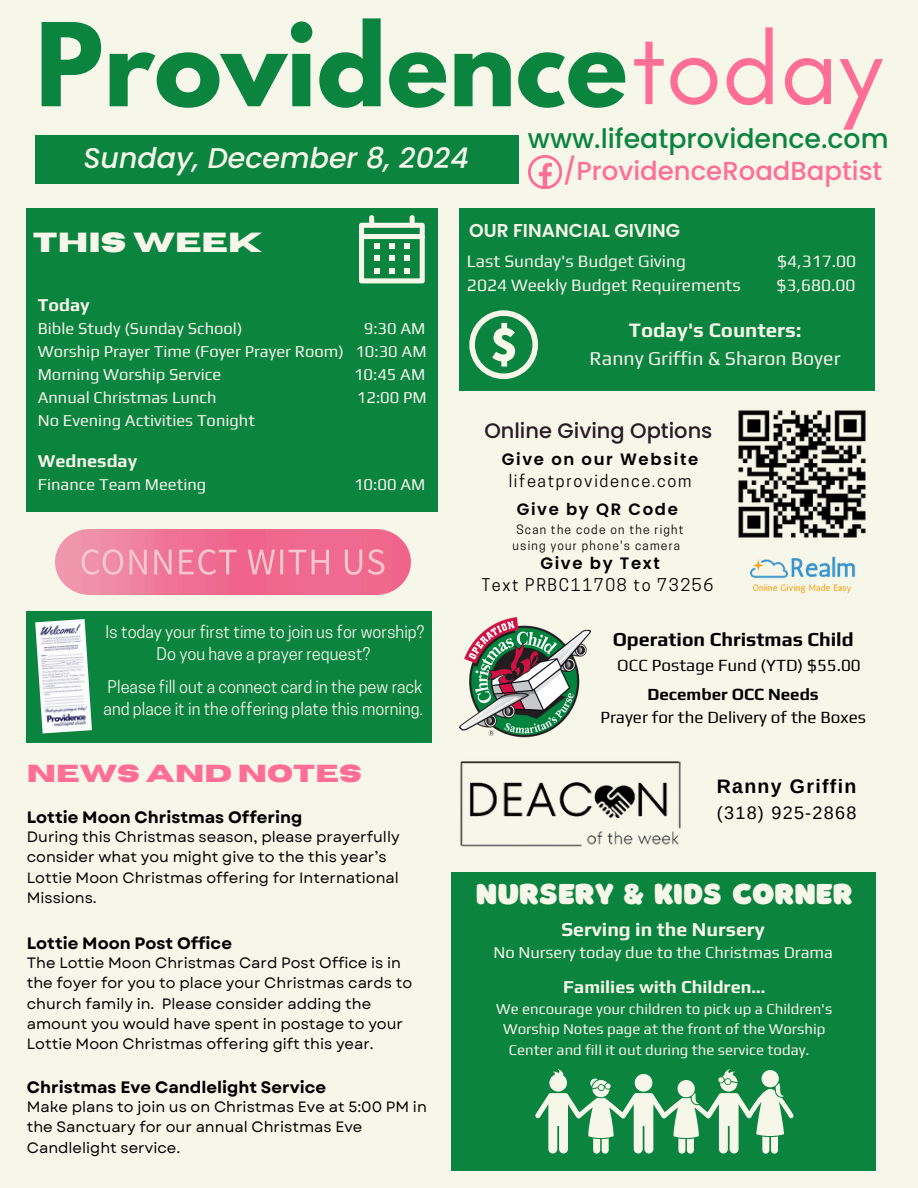
<style>
.page{position:relative;width:918px;height:1188px;background:#f6f6e9}
.page>*{position:absolute;margin:0;border:0;box-sizing:border-box;transform-origin:0 0}
.t1{font:102.3px "Glacial Indifference";color:#ff6f95}
.t2{font:700 102.15px "League Spartan";color:#0b8440}
.t3{font:30px "Borsok";color:#f6f6e9}
.t4{font:italic 500 28.5px "Poppins";color:#f6f6e9}
.t5{font:700 27.6px "Horizon";color:#f6f6e9}
.t6{font:500 26.85px "Poppins";color:#0b8440}
.t7{font:500 25.95px "Poppins";color:#ff6f95}
.t8{font:700 24.6px "Horizon";color:#ff6f95}
.t9{font:500 21px "Poppins";color:#291b25}
.t10{font:700 20.4px "Play";color:#f6f6e9}
.t11{font:19.5px "Play";color:#f6f6e9}
.t12{font:700 19.5px "Play";color:#000}
.t13{font:700 19.5px "Play";color:#f6f6e9}
.t14{font:700 19.5px "Arimo";letter-spacing:.07em;color:#000}
.t15{font:600 18.6px "Poppins";color:#f6f6e9}
.t16{font:700 18px "Play";color:#f6f6e9}
.t17{font:18px "Arimo";letter-spacing:.07em;color:#000}
.t18{font:17.25px "Play";color:#f6f6e9}
.t19{font:16.95px "Play";color:#000}
.t20{font:700 16.95px "Play";color:#000}
.t21{font:16.5px "Play";color:#f6f6e9}
.t22{font:16.5px/22.5px "Cooper Hewitt";color:#f6f6e9}
.t23{font:700 16.5px "Garet";color:#000}
.t24{font:16.5px "Cooper Hewitt";letter-spacing:.1em;color:#000}
.t25{font:600 16.5px "Poppins";letter-spacing:.1em;color:#000}
.t26{font:15px/20.2px "Garet";color:#000}
.t27{font:15px "Play";color:#f6f6e9}
.t28{font:12.15px "Cooper Hewitt";letter-spacing:.1em;color:#000}
</style>
<div class="page">
<div style="left:27px;top:208px;width:411px;height:303px;background:#0b8440"></div>
<div style="left:451px;top:872px;width:424px;height:298px;background:#0b8440"></div>
<div style="left:459px;top:208px;width:416px;height:182px;background:#0b8440"></div>
<div style="left:27px;top:612px;width:405px;height:131px;background:#0b8440"></div>
<svg style="left:469px;top:310px;width:69px;height:69px"></svg>
<img style="left:459px;top:618px;width:132px;height:119px">
<svg style="left:528px;top:155px;width:34px;height:34px"></svg>
<svg style="left:359px;top:215px;width:65px;height:68px"></svg>
<svg style="left:535px;top:1069px;width:259px;height:85px"></svg>
<img style="left:738px;top:410px;width:128px;height:128px">
<img style="left:750px;top:556px;width:106px;height:38px">
<img style="left:460px;top:761px;width:221px;height:86px">
<div style="left:35px;top:135px;width:484px;height:49px;background:#0b8440"></div>
<img style="left:55px;top:529px;width:356px;height:65px">
<img style="left:35px;top:619px;width:57px;height:114px">
<h2 class="t2" style="left:35px;top:14px;width:594px">Providence</h2>
<p class="t1" style="left:632px;top:7px;width:251px">today</p>
<p class="t6" style="left:528px;top:120px;width:362px">www.lifeatprovidence.com</p>
<h5 class="t4" style="left:83px;top:139px;width:387px">Sunday, December 8, 2024</h5>
<p class="t7" style="left:563px;top:153px;width:321px">/ProvidenceRoadBaptist</p>
<p class="t5" style="left:33px;top:229px;width:231px">THIS WEEK</p>
<h5 class="t16" style="left:38px;top:294px;width:54px">Today</h5>
<h4 class="t21" style="left:38px;top:319px;width:206px">Bible Study (Sunday School)</h4>
<h4 class="t21" style="left:364px;top:319px;width:63px">9:30 AM</h4>
<p class="t21" style="left:38px;top:342px;width:390px">Worship Prayer Time (Foyer Prayer Room) 10:30 AM</p>
<p class="t21" style="left:38px;top:365px;width:185px">Morning Worship Service</p>
<p class="t21" style="left:354px;top:365px;width:73px">10:45 AM</p>
<p class="t21" style="left:38px;top:388px;width:180px">Annual Christmas Lunch</p>
<p class="t21" style="left:357px;top:388px;width:71px">12:00 PM</p>
<p class="t21" style="left:38px;top:411px;width:219px">No Evening Activities Tonight</p>
<p class="t16" style="left:38px;top:450px;width:101px">Wednesday</p>
<p class="t21" style="left:38px;top:475px;width:170px">Finance Team Meeting</p>
<p class="t21" style="left:354px;top:475px;width:73px">10:00 AM</p>
<p class="t22" style="left:105px;top:623px;width:320px">Is today your first time to join us for worship?</p>
<p class="t22" style="left:157px;top:645px;width:215px">Do you have a prayer request?</p>
<p class="t22" style="left:104px;top:678px;width:321px">Please fill out a connect card in the pew rack and place it in the offering plate this morning.</p>
<p class="t8" style="left:27px;top:762px;width:336px">NEWS AND NOTES</p>
<p class="t23" style="left:27px;top:805px;width:277px">Lottie Moon Christmas Offering</p>
<p class="t26" style="left:27px;top:827px;width:374px">During this Christmas season, please prayerfully consider what you might give to the this year’s Lottie Moon Christmas offering for International Missions.</p>
<p class="t23" style="left:27px;top:931px;width:207px">Lottie Moon Post Office</p>
<p class="t26" style="left:27px;top:953px;width:387px">The Lottie Moon Christmas Card Post Office is in the foyer for you to place your Christmas cards to church family in. Please consider adding the amount you would have spent in postage to your Lottie Moon Christmas offering gift this year.</p>
<p class="t23" style="left:27px;top:1075px;width:301px">Christmas Eve Candlelight Service</p>
<p class="t26" style="left:27px;top:1097px;width:402px">Make plans to join us on Christmas Eve at 5:00 PM in the Sanctuary for our annual Christmas Eve<br>Candlelight service.</p>
<p class="t15" style="left:469px;top:218px;width:212px">OUR FINANCIAL GIVING</p>
<p class="t18" style="left:467px;top:251px;width:220px">Last Sunday's Budget Giving</p>
<p class="t18" style="left:777px;top:251px;width:80px">$4,317.00</p>
<p class="t18" style="left:467px;top:275px;width:275px">2024 Weekly Budget Requirements</p>
<p class="t18" style="left:777px;top:275px;width:80px">$3,680.00</p>
<p class="t10" style="left:629px;top:318px;width:174px">Today's Counters:</p>
<p class="t11" style="left:590px;top:347px;width:252px">Ranny Griffin &amp; Sharon Boyer</p>
<p class="t9" style="left:484px;top:416px;width:230px">Online Giving Options</p>
<p class="t25" style="left:502px;top:448px;width:198px">Give on our Website</p>
<p class="t24" style="left:509px;top:474px;width:184px">lifeatprovidence.com</p>
<p class="t25" style="left:517px;top:498px;width:163px">Give by QR Code</p>
<p class="t28" style="left:516px;top:525px;width:169px">Scan the code on the right</p>
<p class="t28" style="left:513px;top:541px;width:169px">using your phone's camera</p>
<h6 class="t25" style="left:540px;top:552px;width:121px">Give by Text</h6>
<p class="t24" style="left:482px;top:579px;width:233px">Text PRBC11708 to 73256</p>
<p class="t12" style="left:613px;top:628px;width:243px">Operation Christmas Child</p>
<p class="t19" style="left:617px;top:655px;width:245px">OCC Postage Fund (YTD) $55.00</p>
<p class="t20" style="left:647px;top:684px;width:173px">December OCC Needs</p>
<p class="t19" style="left:600px;top:707px;width:267px">Prayer for the Delivery of the Boxes</p>
<p class="t14" style="left:717px;top:776px;width:141px">Ranny Griffin</p>
<p class="t17" style="left:717px;top:803px;width:141px">(318) 925-2868</p>
<h1 class="t3" style="left:476px;top:876px;width:378px">NURSERY &amp; KIDS CORNER</h1>
<h4 class="t13" style="left:561px;top:917px;width:205px">Serving in the Nursery</h4>
<p class="t21" style="left:493px;top:943px;width:341px">No Nursery today due to the Christmas Drama</p>
<h5 class="t16" style="left:563px;top:976px;width:204px">Families with Children...</h5>
<p class="t27" style="left:496px;top:1000px;width:338px">We encourage your children to pick up a Children's</p>
<p class="t27" style="left:503px;top:1020px;width:324px">Worship Notes page at the front of the Worship</p>
<p class="t27" style="left:509px;top:1041px;width:302px">Center and fill it out during the service today.</p>
</div>
